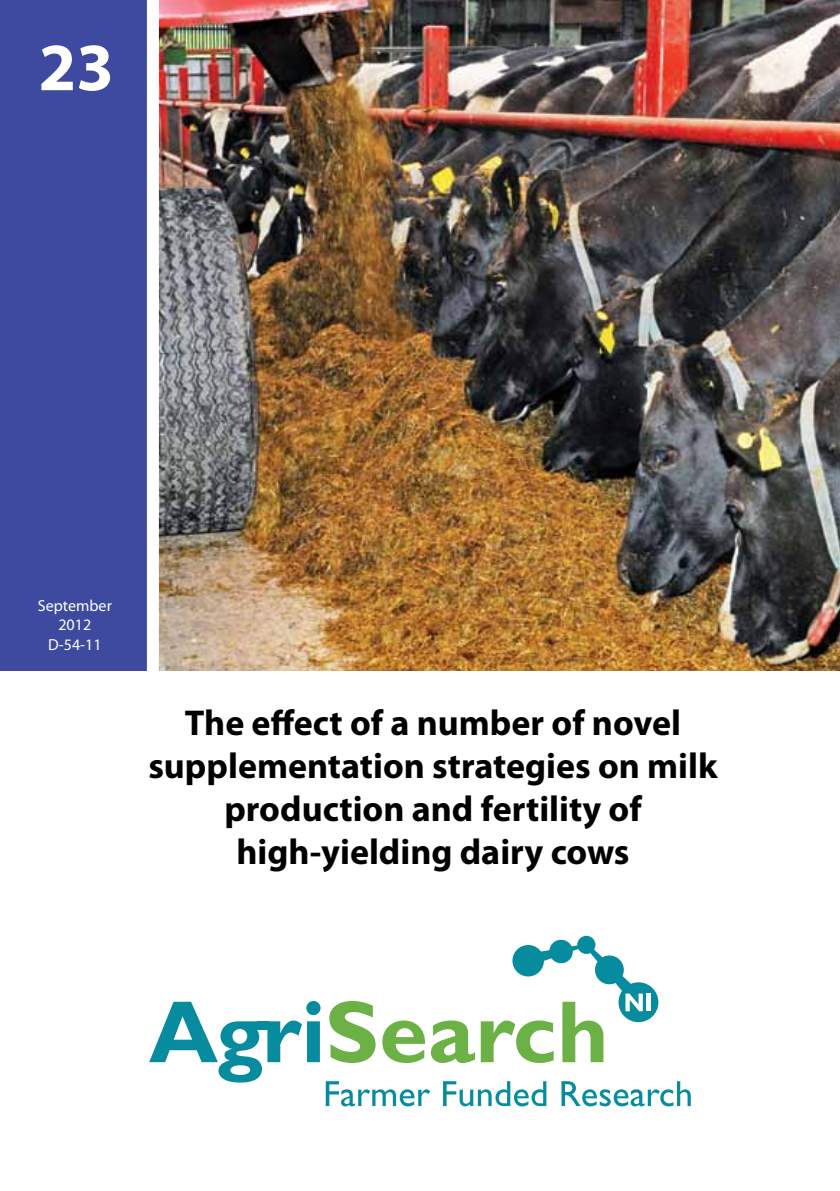
<style>
.page{position:relative;width:840px;height:1191px;background:#fff}
.page>*{position:absolute;margin:0;border:0;box-sizing:border-box;transform-origin:0 0}
.t1{font:700 68px "Myriad Pro";color:#fff}
.t2{font:700 36px/43.2px "Myriad Pro";color:#000;text-align:center}
.t3{font:16px/19.2px "Myriad Pro";color:#fff;text-align:center}
</style>
<div class="page">
<img style="left:159px;top:0;width:680px;height:670px">
<svg style="left:549px;top:939px;width:23px;height:24px"></svg>
<div style="left:577px;top:935px;width:18px;height:19px;background:#078c9f;border-radius:50%"></div>
<svg style="left:149px;top:945px;width:541px;height:161px"></svg>
<div style="left:257px;top:1021px;width:11px;height:9px;background:#078c9f"></div>
<div style="left:0;top:0;width:150px;height:670px;background:#3d4a9f"></div>
<div style="left:147px;top:0;width:12px;height:673px;background:#fff"></div>
<h1 class="t1" style="left:38px;top:23px;width:77px">23</h1>
<p class="t3" style="left:38px;top:596px;width:76px">September<br>2012<br>D-54-11</p>
<p class="t2" style="left:148px;top:699px;width:571px">The effect of a number of novel supplementation strategies on milk production and fertility of high-yielding dairy cows</p>
</div>
